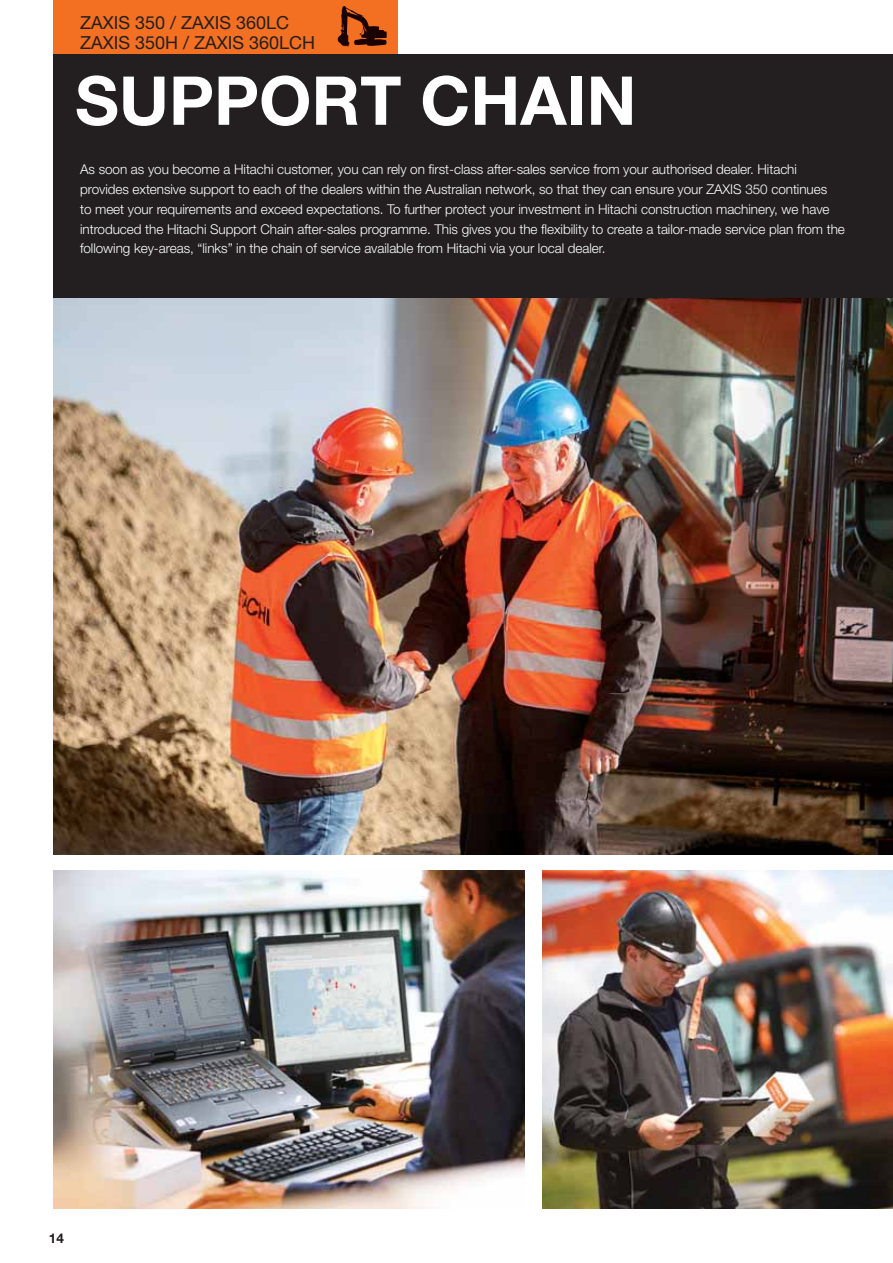
<style>
.page{position:relative;width:893px;height:1263px;background:#fff}
.page>*{position:absolute;margin:0;border:0;box-sizing:border-box;transform-origin:0 0}
.t1{font:700 67.5px "Helvetica Neue LT Pro";color:#fff}
.t2{font:18px/19.5px "Helvetica Neue LT Pro";color:#231f20}
.t3{font:300 13.5px/19.8px "Helvetica Neue LT Pro";letter-spacing:-.005em;color:#fff}
.t4{font:700 13.5px "Helvetica Neue LT Pro";color:#231f20}
</style>
<div class="page">
<div style="left:54px;top:0;width:344px;height:54px;background:#f36f21"></div>
<svg style="left:338px;top:6px;width:49px;height:40px"></svg>
<img style="left:54px;top:871px;width:471px;height:338px">
<img style="left:542px;top:870px;width:351px;height:338px">
<img style="left:54px;top:298px;width:839px;height:556px">
<div style="left:54px;top:54px;width:839px;height:244px;background:#231f20"></div>
<h2 class="t2" style="left:80px;top:15px;width:237px">ZAXIS 350 / ZAXIS 360LC<br>ZAXIS 350H / ZAXIS 360LCH</h2>
<h1 class="t1" style="left:75px;top:76px;width:563px">SUPPORT CHAIN</h1>
<p class="t3" style="left:80px;top:161px;width:766px">As soon as you become a Hitachi customer, you can rely on first-class after-sales service from your authorised dealer. Hitachi provides extensive support to each of the dealers within the Australian network, so that they can ensure your ZAXIS 350 continues<br>to meet your requirements and exceed expectations. To further protect your investment in Hitachi construction machinery, we have introduced the Hitachi Support Chain after-sales programme. This gives you the flexibility to create a tailor-made service plan from the following key-areas, “links” in the chain of service available from Hitachi via your local dealer.</p>
<p class="t4" style="left:49px;top:1233px;width:17px">14</p>
</div>
